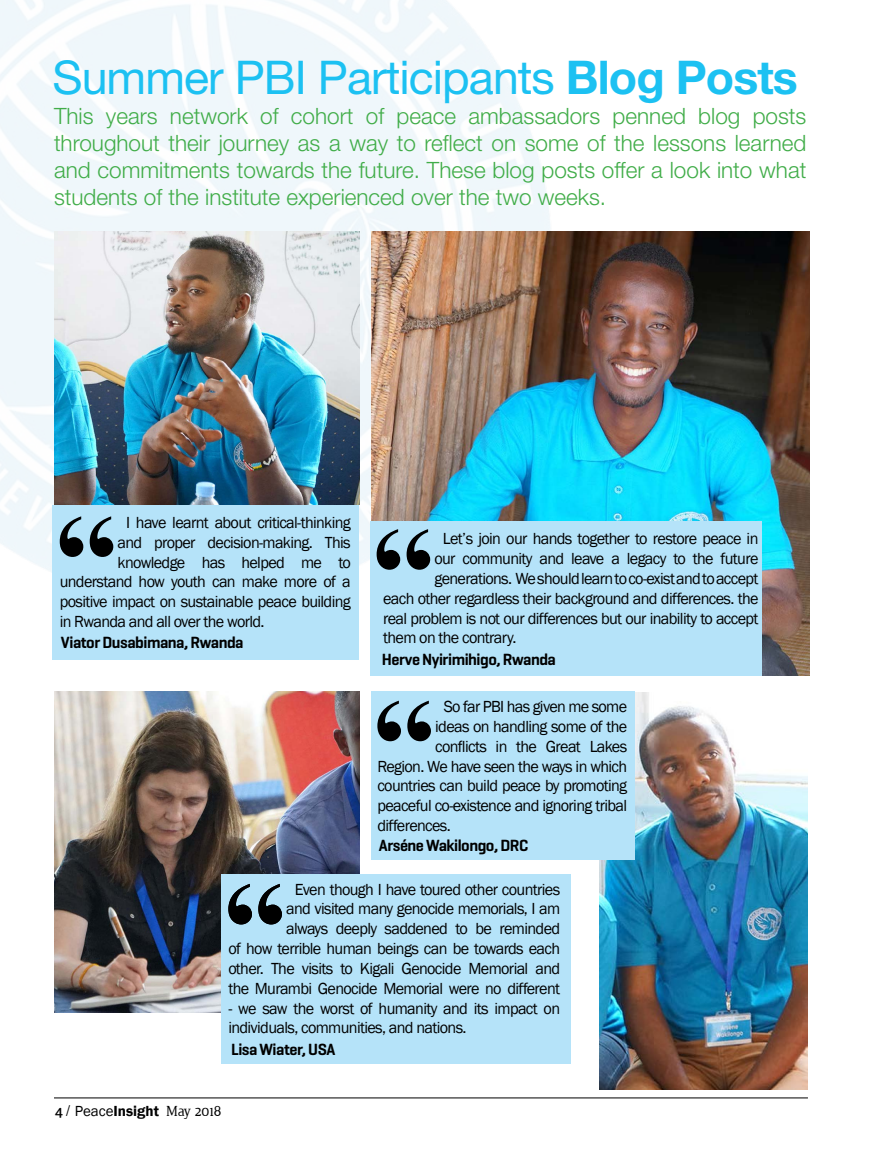
<style>
.page{position:relative;width:893px;height:1149px;background:#fff}
.page>*{position:absolute;margin:0;border:0;box-sizing:border-box;transform-origin:0 0}
.t1{font:46.5px "Helvetica Neue LT Std";letter-spacing:-.02em;color:#1cc1f2}
.t2{font:300 22.5px/27px "Helvetica Neue LT Std";color:#41ad49;text-align:justify}
.t3{font:16.5px/19.8px "Franklin Gothic";letter-spacing:-.04em;color:#000;text-align:right}
.t4{font:600 16.5px "Geogrotesque";letter-spacing:-.03em;color:#000}
.t5{font:15px "Jura";color:#000}
.s1{font-weight:700}
.s2{font-family:"Franklin Gothic"}
.s3{font-family:"Franklin Gothic";font-weight:600}
</style>
<div class="page">
<hr style="left:54px;top:1097px;width:754px;height:1px;background:#000">
<img style="left:0;top:0;width:550px;height:614px">
<img style="left:54px;top:231px;width:305px;height:273px">
<div style="left:53px;top:504px;width:306px;height:155px;background:#b5e3f9"></div>
<img style="left:54px;top:691px;width:305px;height:320px">
<img style="left:600px;top:692px;width:208px;height:397px">
<img style="left:371px;top:231px;width:438px;height:444px">
<div style="left:371px;top:691px;width:264px;height:168px;background:#b5e3f9"></div>
<svg style="left:60px;top:516px;width:53px;height:40px"></svg>
<div style="left:371px;top:521px;width:391px;height:154px;background:#b5e3f9"></div>
<svg style="left:377px;top:529px;width:53px;height:40px"></svg>
<div style="left:222px;top:874px;width:349px;height:189px;background:#b5e3f9"></div>
<svg style="left:377px;top:700px;width:54px;height:41px"></svg>
<svg style="left:228px;top:883px;width:54px;height:41px"></svg>
<h1 class="t1" style="left:53px;top:50px;width:747px">Summer PBI Participants <span class="s1">Blog Posts</span></h1>
<p class="t2" style="left:54px;top:102px;width:754px">This years network of cohort of peace ambassadors penned blog posts throughout their journey as a way to reflect on some of the lessons learned and commitments towards the future. These blog posts offer a look into what students of the institute experienced over the two weeks.</p>
<p class="t3" style="left:126px;top:512px;width:226px">I have learnt about critical-thinking</p>
<p class="t3" style="left:118px;top:532px;width:235px">and proper decision-making. This</p>
<p class="t3" style="left:118px;top:552px;width:235px">knowledge has helped me to</p>
<p class="t3" style="left:60px;top:572px;width:293px">understand how youth can make more of a</p>
<p class="t3" style="left:60px;top:592px;width:293px">positive impact on sustainable peace building</p>
<p class="t3" style="left:60px;top:611px;width:206px">in Rwanda and all over the world.</p>
<p class="t4" style="left:61px;top:632px;width:184px">Viator Dusabimana, Rwanda</p>
<p class="t3" style="left:443px;top:529px;width:317px">Let’s join our hands together to restore peace in</p>
<p class="t3" style="left:434px;top:549px;width:325px">our community and leave a legacy to the future</p>
<p class="t3" style="left:434px;top:569px;width:326px">generations. We should learn to co-exist and to accept</p>
<p class="t3" style="left:383px;top:588px;width:377px">each other regardless their background and differences. the</p>
<p class="t3" style="left:383px;top:608px;width:377px">real problem is not our differences but our inability to accept</p>
<p class="t3" style="left:383px;top:628px;width:135px">them on the contrary.</p>
<p class="t4" style="left:382px;top:649px;width:176px">Herve Nyirimihigo, Rwanda</p>
<p class="t3" style="left:444px;top:697px;width:185px">So far PBI has given me some</p>
<p class="t3" style="left:435px;top:716px;width:193px">ideas on handling some of the</p>
<p class="t3" style="left:435px;top:736px;width:194px">conflicts in the Great Lakes</p>
<p class="t3" style="left:377px;top:756px;width:251px">Region. We have seen the ways in which</p>
<p class="t3" style="left:377px;top:776px;width:251px">countries can build peace by promoting</p>
<p class="t3" style="left:377px;top:796px;width:251px">peaceful co-existence and ignoring tribal</p>
<p class="t3" style="left:377px;top:815px;width:75px">differences.</p>
<p class="t4" style="left:379px;top:835px;width:151px">Arséne Wakilongo, DRC</p>
<p class="t3" style="left:228px;top:879px;width:333px">Even though I have toured other countries<br>and visited many genocide memorials, I am<br>always deeply saddened to be reminded<br>of how terrible human beings can be towards each other. The visits to Kigali Genocide Memorial and the Murambi Genocide Memorial were no different</p>
<p class="t3" style="left:228px;top:998px;width:333px;text-align:left">- we saw the worst of humanity and its impact on individuals, communities, and nations.</p>
<p class="t4" style="left:231px;top:1038px;width:106px">Lisa Wiater, USA</p>
<p class="t5" style="left:54px;top:1102px;width:169px"><span class="s1">4</span> / <span class="s2">Peace</span><span class="s3">Insight</span> May 2018</p>
</div>
